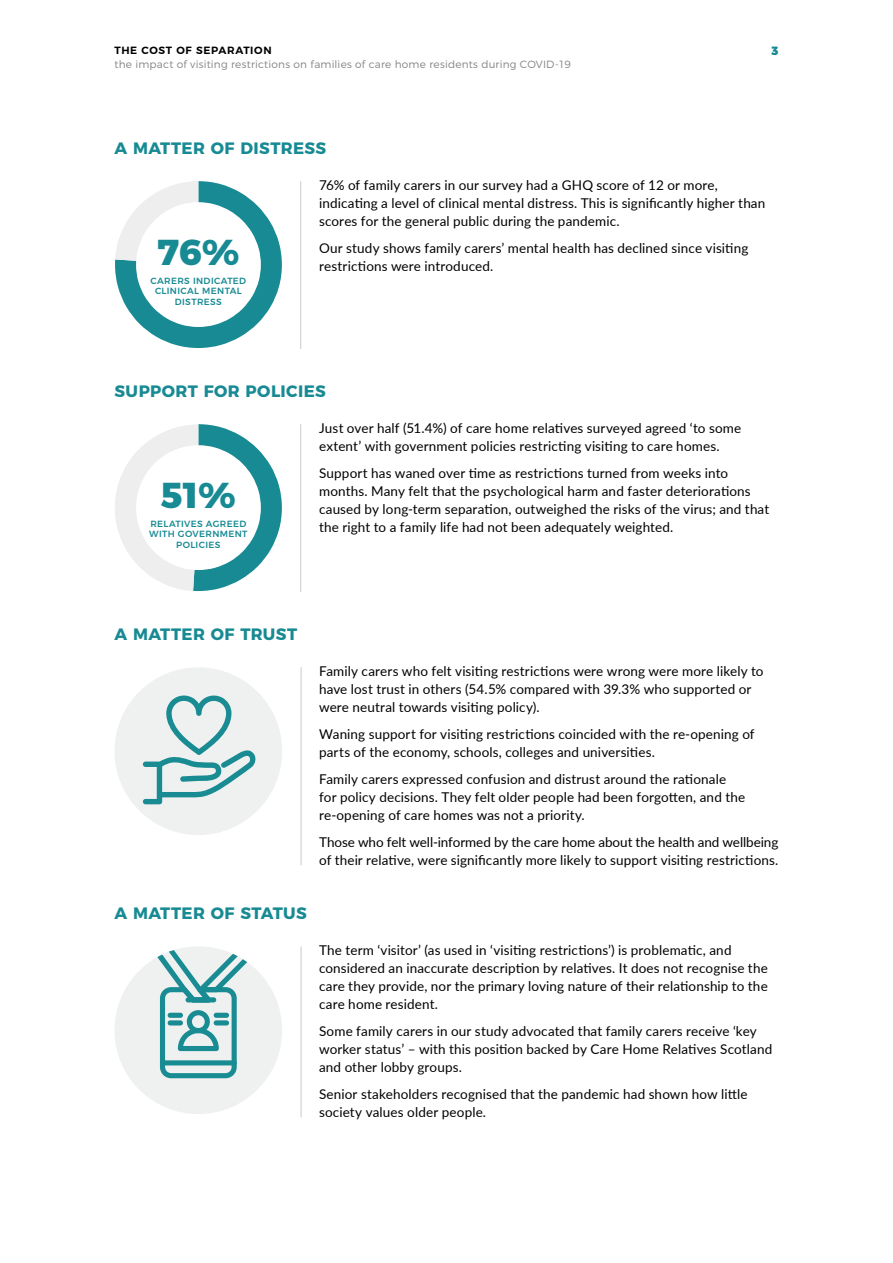
<style>
.page{position:relative;width:893px;height:1263px;background:#fff}
.page>*{position:absolute;margin:0;border:0;box-sizing:border-box;transform-origin:0 0}
.t1{font:234px "Chartwell Pies";color:#178a93}
.t2{font:800 36px "Montserrat";color:#178a93}
.t3{font:700 16.5px "Montserrat";letter-spacing:.025em;color:#178a93}
.t4{font:13.5px/18px "Lato";letter-spacing:.01em;color:#000}
.t5{font:900 12px "Montserrat";color:#178a93}
.t6{font:300 10.5px "Montserrat";letter-spacing:.02em;color:#808285}
.t7{font:600 10.5px "Montserrat";letter-spacing:.065em;color:#000}
.t8{font:500 9px/10.5px "Montserrat";letter-spacing:.04em;color:#178a93;text-align:center}
.s1{color:#eee}
.s2{color:#fff}
</style>
<div class="page">
<div style="left:114px;top:667px;width:168px;height:168px;background:#eff0f0;border-radius:50%"></div>
<svg style="left:143px;top:695px;width:113px;height:109px"></svg>
<hr style="left:301px;top:667px;width:1px;height:198px;background:#c8cbc7">
<div style="left:114px;top:946px;width:168px;height:168px;background:#eff0f0;border-radius:50%"></div>
<svg style="left:151px;top:946px;width:96px;height:132px"></svg>
<div style="left:160px;top:1060px;width:77px;height:5px;background:#188b93;border-radius:3px"></div>
<div style="left:214px;top:1013px;width:15px;height:5px;background:#188b93;border-radius:3px"></div>
<div style="left:214px;top:1020px;width:15px;height:5px;background:#188b93;border-radius:3px"></div>
<div style="left:168px;top:1013px;width:15px;height:5px;background:#188b93;border-radius:3px"></div>
<div style="left:168px;top:1020px;width:15px;height:5px;background:#188b93;border-radius:3px"></div>
<hr style="left:301px;top:946px;width:1px;height:171px;background:#c8cbc7">
<hr style="left:300px;top:181px;width:1px;height:168px;background:#c8cbc7">
<hr style="left:300px;top:424px;width:1px;height:168px;background:#c8cbc7">
<p class="t7" style="left:114px;top:41px;width:159px">THE COST OF SEPARATION</p>
<p class="t6" style="left:114px;top:56px;width:458px">the impact of visiting restrictions on families of care home residents during COVID-19</p>
<p class="t5" style="left:772px;top:41px;width:8px">3</p>
<p class="t3" style="left:114px;top:135px;width:213px">A MATTER OF DISTRESS</p>
<p class="t4" style="left:319px;top:176px;width:448px">76% of family carers in our survey had a GHQ score of 12 or more, indicating a level of clinical mental distress. This is significantly higher than scores for the general public during the pandemic.</p>
<p class="t4" style="left:319px;top:239px;width:431px">Our study shows family carers’ mental health has declined since visiting restrictions were introduced.</p>
<h1 class="t1" style="left:103px;top:121px;width:370px">76+<span class="s1">24</span><span class="s2">M</span></h1>
<h2 class="t2" style="left:157px;top:222px;width:84px">76%</h2>
<p class="t8" style="left:150px;top:275px;width:97px">CARERS INDICATED<br>CLINICAL MENTAL<br>DISTRESS</p>
<p class="t3" style="left:114px;top:378px;width:213px">SUPPORT FOR POLICIES</p>
<p class="t4" style="left:319px;top:419px;width:424px">Just over half (51.4%) of care home relatives surveyed agreed ‘to some extent’ with government policies restricting visiting to care homes.</p>
<p class="t4" style="left:319px;top:464px;width:452px">Support has waned over time as restrictions turned from weeks into months. Many felt that the psychological harm and faster deteriorations caused by long-term separation, outweighed the risks of the virus; and that the right to a family life had not been adequately weighted.</p>
<h1 class="t1" style="left:103px;top:364px;width:371px">51+<span class="s1">49</span><span class="s2">M</span></h1>
<h2 class="t2" style="left:161px;top:465px;width:76px">51%</h2>
<p class="t8" style="left:149px;top:518px;width:100px">RELATIVES AGREED<br>WITH GOVERNMENT<br>POLICIES</p>
<p class="t3" style="left:114px;top:621px;width:184px">A MATTER OF TRUST</p>
<p class="t4" style="left:319px;top:662px;width:446px">Family carers who felt visiting restrictions were wrong were more likely to have lost trust in others (54.5% compared with 39.3% who supported or were neutral towards visiting policy).</p>
<p class="t4" style="left:319px;top:725px;width:437px">Waning support for visiting restrictions coincided with the re-opening of parts of the economy, schools, colleges and universities.</p>
<p class="t4" style="left:319px;top:770px;width:428px">Family carers expressed confusion and distrust around the rationale for policy decisions. They felt older people had been forgotten, and the re-opening of care homes was not a priority.</p>
<p class="t4" style="left:319px;top:833px;width:461px">Those who felt well-informed by the care home about the health and wellbeing of their relative, were significantly more likely to support visiting restrictions.</p>
<p class="t3" style="left:114px;top:900px;width:194px">A MATTER OF STATUS</p>
<p class="t4" style="left:319px;top:941px;width:450px">The term ‘visitor’ (as used in ‘visiting restrictions’) is problematic, and considered an inaccurate description by relatives. It does not recognise the care they provide, nor the primary loving nature of their relationship to the care home resident.</p>
<p class="t4" style="left:319px;top:1022px;width:455px">Some family carers in our study advocated that family carers receive ‘key worker status’ – with this position backed by Care Home Relatives Scotland and other lobby groups.</p>
<p class="t4" style="left:319px;top:1085px;width:430px">Senior stakeholders recognised that the pandemic had shown how little society values older people.</p>
</div>
